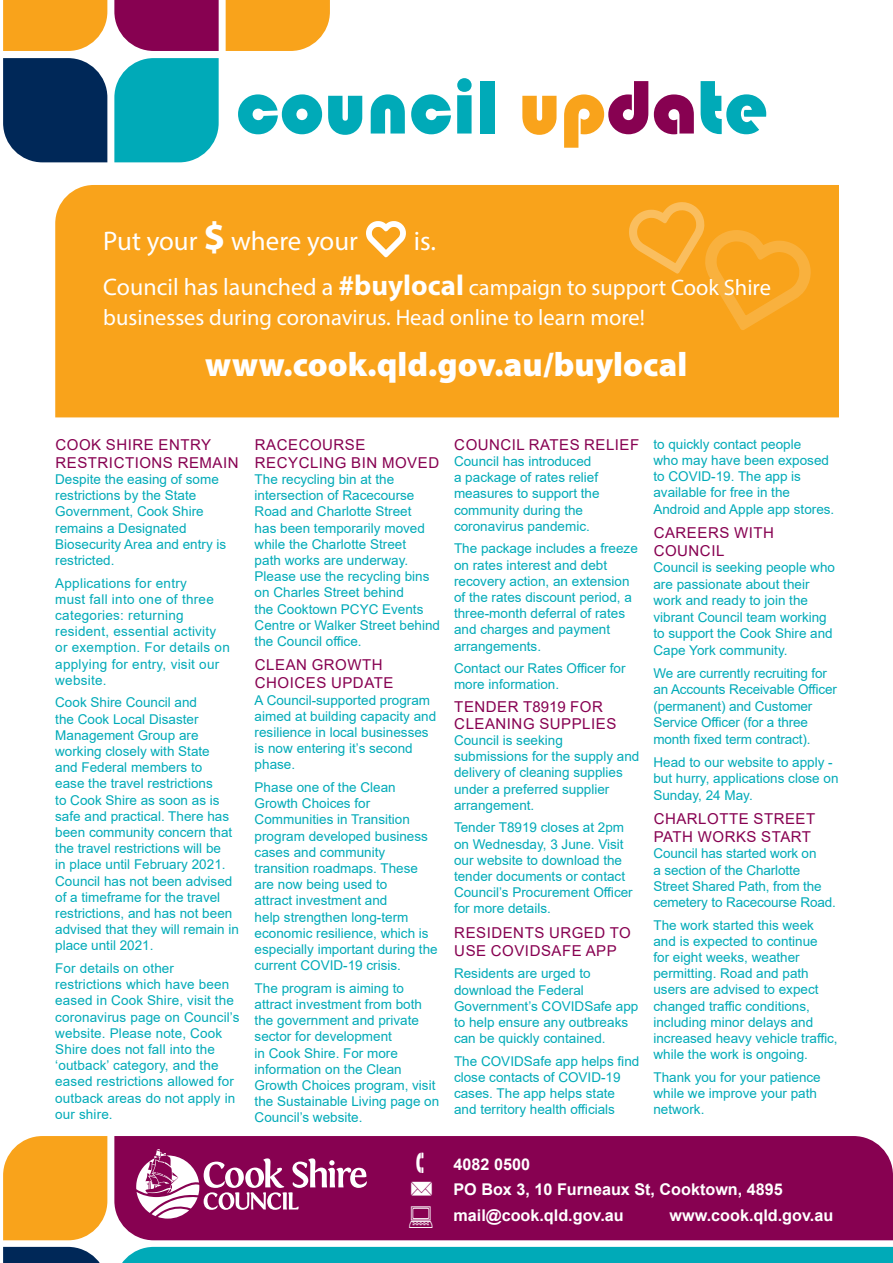
<style>
.page{position:relative;width:893px;height:1263px;background:#fff}
.page>*{position:absolute;margin:0;border:0;box-sizing:border-box;transform-origin:0 0}
.t1{font:78.6px "Bauhaus 93";color:#00aab8}
.Body_text{font:33.9px "Myriad Variable Concept";letter-spacing:.225em;color:#fff}
.t2{font:27px "Myriad Variable Concept";letter-spacing:.185em;color:#fff}
.t3{font:22.5px/30px "Myriad Variable Concept";letter-spacing:.175em;color:#fff}
.t4{font:700 16.2px "Arial";color:#fff}
.Heading{font:15px/18px "Arial";letter-spacing:.035em;color:#870151}
.Body_text-2{font:15px/18px "Arial";letter-spacing:.035em;color:#870151}
.Body_text-3{font:13.5px/16.2px "Arial";color:#00aab8}
.Body_text-4{font:13.5px/16.2px "Arial";letter-spacing:.02em;color:#00aab8}
.s1{color:#f9a31b}
.s2{color:#870151}
.s3{font-size:39.6px}
.s4{font-size:24px}
.s5{font-size:28.8px}
</style>
<div class="page">
<svg style="left:114px;top:58px;width:105px;height:104px;background:#11afbc"></svg>
<svg style="left:3px;top:58px;width:104px;height:104px;background:#0f3562"></svg>
<svg style="left:3px;top:0;width:104px;height:51px;background:#f9a829"></svg>
<svg style="left:114px;top:0;width:105px;height:51px;background:#8f125d"></svg>
<svg style="left:3px;top:1136px;width:104px;height:104px;background:#f9a829"></svg>
<div style="left:114px;top:1136px;width:779px;height:104px;background:#870151"></div>
<svg style="left:226px;top:0;width:104px;height:51px;background:#f9a829"></svg>
<svg style="left:3px;top:1247px;width:97px;height:16px;background:#193d68"></svg>
<div style="left:122px;top:1247px;width:771px;height:16px;background:#00aab8"></div>
<svg style="left:136px;top:1149px;width:231px;height:69px"></svg>
<div style="left:55px;top:185px;width:784px;height:232px;background:#f9a31b"></div>
<svg style="left:409px;top:1206px;width:23px;height:22px"></svg>
<svg style="left:411px;top:1181px;width:21px;height:14px"></svg>
<svg style="left:416px;top:1152px;width:7px;height:21px"></svg>
<div style="left:626px;top:199px;width:189px;height:141px;background:#f9a31b"></div>
<p class="t1" style="left:236px;top:63px;width:533px">council <span class="s1">up</span><span class="s2">da</span>te</p>
<p class="t2" style="left:103px;top:225px;width:333px">Put your <span class="s3">$</span> where your ❤ is.</p>
<p class="t3" style="left:103px;top:273px;width:665px"><span class="s4">Council has launched a</span> <span class="s5">#buylocal</span> campaign to support Cook Shire businesses during coronavirus. Head online to learn more!</p>
<p class="Body_text" style="left:205px;top:345px;width:479px">www.cook.qld.gov.au/buylocal</p>
<p class="Heading" style="left:56px;top:435px;width:185px">COOK SHIRE ENTRY<br>RESTRICTIONS REMAIN</p>
<p class="Body_text-3" style="left:55px;top:471px;width:173px">Despite the easing of some restrictions by the State<br>Government, Cook Shire remains a Designated<br>Biosecurity Area and entry is restricted.</p>
<p class="Body_text-4" style="left:55px;top:575px;width:176px">Applications for entry<br>must fall into one of three categories: returning resident, essential activity or exemption. For details on applying for entry, visit our website.</p>
<p class="Body_text-3" style="left:55px;top:694px;width:185px">Cook Shire Council and<br>the Cook Local Disaster<br>Management Group are working closely with State<br>and Federal members to<br>ease the travel restrictions<br>to Cook Shire as soon as is safe and practical. There has been community concern that the travel restrictions will be<br>in place until February 2021.<br>Council has not been advised of a timeframe for the travel restrictions, and has not been advised that they will remain in place until 2021.</p>
<p class="Body_text-3" style="left:55px;top:960px;width:186px">For details on other restrictions which have been eased in Cook Shire, visit the coronavirus page on Council’s website. Please note, Cook<br>Shire does not fall into the ‘outback’ category, and the eased restrictions allowed for outback areas do not apply in our shire.</p>
<p class="Heading" style="left:255px;top:435px;width:186px">RACECOURSE<br>RECYCLING BIN MOVED</p>
<p class="Body_text-3" style="left:255px;top:471px;width:187px">The recycling bin at the intersection of Racecourse<br>Road and Charlotte Street<br>has been temporarily moved while the Charlotte Street<br>path works are underway.<br>Please use the recycling bins on Charles Street behind<br>the Cooktown PCYC Events<br>Centre or Walker Street behind the Council office.</p>
<p class="Heading" style="left:255px;top:656px;width:140px">CLEAN GROWTH<br>CHOICES UPDATE</p>
<p class="Body_text-3" style="left:255px;top:692px;width:183px">A Council-supported program aimed at building capacity and resilience in local businesses is now entering it’s second phase.</p>
<p class="Body_text-3" style="left:255px;top:779px;width:185px">Phase one of the Clean<br>Growth Choices for<br>Communities in Transition program developed business cases and community transition roadmaps. These are now being used to<br>attract investment and<br>help strengthen long-term economic resilience, which is especially important during the current COVID-19 crisis.</p>
<p class="Body_text-3" style="left:255px;top:980px;width:186px">The program is aiming to attract investment from both the government and private sector for development<br>in Cook Shire. For more information on the Clean<br>Growth Choices program, visit the Sustainable Living page on<br>Council’s website.</p>
<p class="Heading" style="left:454px;top:435px;width:186px">COUNCIL RATES RELIEF</p>
<p class="Body_text-3" style="left:454px;top:453px;width:147px">Council has introduced a package of rates relief measures to support the community during the coronavirus pandemic.</p>
<p class="Body_text-3" style="left:454px;top:540px;width:185px">The package includes a freeze on rates interest and debt recovery action, an extension of the rates discount period, a three-month deferral of rates and charges and payment arrangements.</p>
<p class="Body_text-3" style="left:454px;top:660px;width:173px">Contact our Rates Officer for more information.</p>
<p class="Heading" style="left:454px;top:699px;width:164px;line-height:16.5px">TENDER T8919 FOR<br>CLEANING SUPPLIES</p>
<p class="Body_text-3" style="left:454px;top:732px;width:187px">Council is seeking submissions for the supply and delivery of cleaning supplies under a preferred supplier arrangement.</p>
<p class="Body_text-3" style="left:454px;top:819px;width:180px">Tender T8919 closes at 2pm on Wednesday, 3 June. Visit our website to download the tender documents or contact<br>Council’s Procurement Officer for more details.</p>
<p class="Body_text-2" style="left:454px;top:923px;width:178px">RESIDENTS URGED TO<br>USE COVIDSAFE APP</p>
<p class="Body_text-3" style="left:454px;top:965px;width:186px">Residents are urged to download the Federal<br>Government’s COVIDSafe app to help ensure any outbreaks can be quickly contained.</p>
<p class="Body_text-3" style="left:454px;top:1053px;width:187px">The COVIDSafe app helps find close contacts of COVID-19 cases. The app helps state and territory health officials</p>
<p class="Body_text-3" style="left:653px;top:436px;width:182px">to quickly contact people<br>who may have been exposed to COVID-19. The app is available for free in the<br>Android and Apple app stores.</p>
<p class="Heading" style="left:654px;top:524px;width:122px">CAREERS WITH<br>COUNCIL</p>
<p class="Body_text-3" style="left:653px;top:559px;width:183px">Council is seeking people who are passionate about their work and ready to join the vibrant Council team working to support the Cook Shire and<br>Cape York community.</p>
<p class="Body_text-3" style="left:653px;top:665px;width:185px">We are currently recruiting for an Accounts Receivable Officer (permanent) and Customer<br>Service Officer (for a three month fixed term contract).</p>
<p class="Body_text-3" style="left:653px;top:754px;width:187px">Head to our website to apply - but hurry, applications close on<br>Sunday, 24 May.</p>
<p class="Heading" style="left:654px;top:810px;width:163px">CHARLOTTE STREET<br>PATH WORKS START</p>
<p class="Body_text-3" style="left:653px;top:845px;width:184px">Council has started work on<br>a section of the Charlotte<br>Street Shared Path, from the cemetery to Racecourse Road.</p>
<p class="Body_text-3" style="left:653px;top:916px;width:186px">The work started this week and is expected to continue<br>for eight weeks, weather permitting. Road and path users are advised to expect changed traffic conditions, including minor delays and increased heavy vehicle traffic, while the work is ongoing.</p>
<p class="Body_text-3" style="left:653px;top:1069px;width:169px">Thank you for your patience while we improve your path network.</p>
<p class="t4" style="left:453px;top:1153px;width:78px">4082 0500</p>
<p class="t4" style="left:453px;top:1178px;width:331px">PO Box 3, 10 Furneaux St, Cooktown, 4895</p>
<p class="t4" style="left:453px;top:1204px;width:172px">mail@cook.qld.gov.au</p>
<p class="t4" style="left:669px;top:1204px;width:165px">www.cook.qld.gov.au</p>
</div>
